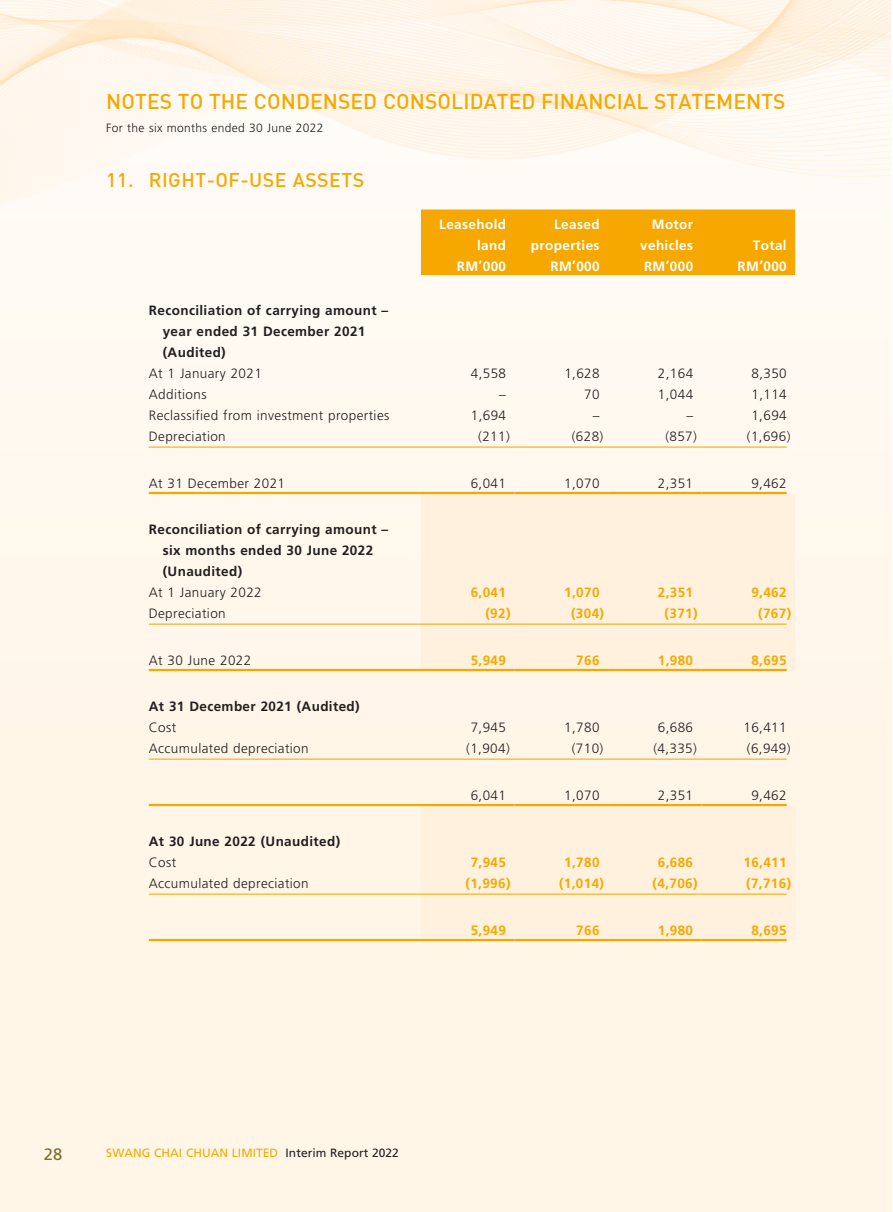
<style>
.page{position:relative;width:893px;height:1212px;background:#fff}
.page>*{position:absolute;margin:0;border:0;box-sizing:border-box;transform-origin:0 0}
.t1{font:21px "DIN Medium";letter-spacing:.005em;color:#f6a800}
.t2{font:19.5px "DIN Medium";letter-spacing:.025em;color:#f6a800}
.t3{font:16.5px "Frutiger LT Std";color:#866c2a}
.t4{font:300 13.5px "Frutiger LT Std";letter-spacing:.03em;color:#231f20}
.t5{font:700 13.5px/21px "Frutiger LT Std";letter-spacing:.03em;color:#231f20}
.t6{font:700 13.5px "Frutiger LT Std";letter-spacing:.03em;color:#f6a800}
.t7{font:700 13.5px/21px "Frutiger LT Std";letter-spacing:.03em;color:#fff;text-align:right}
.t8{font:12px "Frutiger LT Std";letter-spacing:.005em;color:#f6a800}
.t9{font:300 12px "Frutiger LT Std";letter-spacing:.03em;color:#231f20}
.s1{color:#231f20}
</style>
<div class="page">
<div style="left:0;top:0;width:891px;height:1212px;background:#fff6e8"></div>
<img style="left:0;top:0;width:891px;height:212px">
<div style="left:421px;top:209px;width:374px;height:66px;background:#f6a800"></div>
<svg style="left:421px;top:494px;width:374px;height:447px;fill:#fff1dd"></svg>
<hr style="left:149px;top:446px;width:272px;height:2px;background:#f6a800">
<hr style="left:421px;top:446px;width:93px;height:2px;background:#f6a800">
<hr style="left:514px;top:446px;width:94px;height:2px;background:#f6a800">
<hr style="left:608px;top:446px;width:94px;height:2px;background:#f6a800">
<hr style="left:702px;top:446px;width:85px;height:2px;background:#f6a800">
<hr style="left:149px;top:492px;width:272px;height:2px;background:#f6a800">
<hr style="left:421px;top:492px;width:93px;height:2px;background:#f6a800">
<hr style="left:514px;top:492px;width:94px;height:2px;background:#f6a800">
<hr style="left:608px;top:492px;width:94px;height:2px;background:#f6a800">
<hr style="left:702px;top:492px;width:85px;height:2px;background:#f6a800">
<hr style="left:149px;top:623px;width:272px;height:2px;background:#f6a800">
<hr style="left:421px;top:623px;width:93px;height:2px;background:#f6a800">
<hr style="left:514px;top:623px;width:94px;height:2px;background:#f6a800">
<hr style="left:608px;top:623px;width:94px;height:2px;background:#f6a800">
<hr style="left:702px;top:623px;width:85px;height:2px;background:#f6a800">
<hr style="left:149px;top:669px;width:272px;height:2px;background:#f6a800">
<hr style="left:421px;top:669px;width:93px;height:2px;background:#f6a800">
<hr style="left:514px;top:669px;width:94px;height:2px;background:#f6a800">
<hr style="left:608px;top:669px;width:94px;height:2px;background:#f6a800">
<hr style="left:702px;top:669px;width:85px;height:2px;background:#f6a800">
<hr style="left:149px;top:758px;width:272px;height:2px;background:#f6a800">
<hr style="left:421px;top:758px;width:93px;height:2px;background:#f6a800">
<hr style="left:514px;top:758px;width:94px;height:2px;background:#f6a800">
<hr style="left:608px;top:758px;width:94px;height:2px;background:#f6a800">
<hr style="left:702px;top:758px;width:85px;height:2px;background:#f6a800">
<hr style="left:149px;top:804px;width:272px;height:2px;background:#f6a800">
<hr style="left:421px;top:804px;width:93px;height:2px;background:#f6a800">
<hr style="left:514px;top:804px;width:94px;height:2px;background:#f6a800">
<hr style="left:608px;top:804px;width:94px;height:2px;background:#f6a800">
<hr style="left:702px;top:804px;width:85px;height:2px;background:#f6a800">
<hr style="left:149px;top:893px;width:272px;height:2px;background:#f6a800">
<hr style="left:421px;top:893px;width:93px;height:2px;background:#f6a800">
<hr style="left:514px;top:893px;width:94px;height:2px;background:#f6a800">
<hr style="left:608px;top:893px;width:94px;height:2px;background:#f6a800">
<hr style="left:702px;top:893px;width:85px;height:2px;background:#f6a800">
<hr style="left:149px;top:939px;width:272px;height:2px;background:#f6a800">
<hr style="left:421px;top:939px;width:93px;height:2px;background:#f6a800">
<hr style="left:514px;top:939px;width:94px;height:2px;background:#f6a800">
<hr style="left:608px;top:939px;width:94px;height:2px;background:#f6a800">
<hr style="left:702px;top:939px;width:85px;height:2px;background:#f6a800">
<h1 class="t1" style="left:106px;top:88px;width:681px">NOTES TO THE CONDENSED CONSOLIDATED FINANCIAL STATEMENTS</h1>
<p class="t9" style="left:106px;top:121px;width:219px">For the six months ended 30 June 2022</p>
<h2 class="t2" style="left:106px;top:167px;width:260px">11. RIGHT-OF-USE ASSETS</h2>
<p class="t7" style="left:439px;top:214px;width:68px">Leasehold land</p>
<p class="t7" style="left:531px;top:214px;width:70px">Leased properties</p>
<p class="t7" style="left:640px;top:214px;width:54px">Motor vehicles</p>
<p class="t7" style="left:753px;top:235px;width:35px">Total</p>
<p class="t7" style="left:457px;top:256px;width:51px">RM’000</p>
<p class="t7" style="left:550px;top:256px;width:51px">RM’000</p>
<p class="t7" style="left:644px;top:256px;width:51px">RM’000</p>
<p class="t7" style="left:738px;top:256px;width:51px">RM’000</p>
<p class="t5" style="left:163px;top:300px;width:227px;text-indent:-14px">Reconciliation of carrying amount – year ended 31 December 2021 (Audited)</p>
<p class="t4" style="left:149px;top:366px;width:114px">At 1 January 2021</p>
<p class="t4" style="left:471px;top:366px;width:37px">4,558</p>
<p class="t4" style="left:564px;top:366px;width:37px">1,628</p>
<p class="t4" style="left:658px;top:366px;width:37px">2,164</p>
<p class="t4" style="left:751px;top:366px;width:37px">8,350</p>
<p class="t4" style="left:149px;top:387px;width:59px">Additions</p>
<p class="t4" style="left:499px;top:387px;width:8px">–</p>
<p class="t4" style="left:584px;top:387px;width:17px">70</p>
<p class="t4" style="left:658px;top:387px;width:37px">1,044</p>
<p class="t4" style="left:751px;top:387px;width:37px">1,114</p>
<p class="t4" style="left:149px;top:408px;width:242px">Reclassified from investment properties</p>
<p class="t4" style="left:471px;top:408px;width:37px">1,694</p>
<p class="t4" style="left:593px;top:408px;width:8px">–</p>
<p class="t4" style="left:686px;top:408px;width:8px">–</p>
<p class="t4" style="left:751px;top:408px;width:37px">1,694</p>
<p class="t4" style="left:149px;top:429px;width:78px">Depreciation</p>
<p class="t4" style="left:478px;top:429px;width:33px">(211)</p>
<p class="t4" style="left:572px;top:429px;width:33px">(628)</p>
<p class="t4" style="left:665px;top:429px;width:33px">(857)</p>
<p class="t4" style="left:747px;top:429px;width:45px">(1,696)</p>
<p class="t4" style="left:149px;top:476px;width:138px">At 31 December 2021</p>
<p class="t4" style="left:471px;top:476px;width:37px">6,041</p>
<p class="t4" style="left:564px;top:476px;width:37px">1,070</p>
<p class="t4" style="left:658px;top:476px;width:37px">2,351</p>
<p class="t4" style="left:751px;top:476px;width:37px">9,462</p>
<p class="t5" style="left:163px;top:519px;width:227px;text-indent:-14px">Reconciliation of carrying amount – six months ended 30 June 2022 (Unaudited)</p>
<p class="t4" style="left:149px;top:585px;width:114px">At 1 January 2022</p>
<p class="t6" style="left:471px;top:585px;width:37px">6,041</p>
<p class="t6" style="left:564px;top:585px;width:37px">1,070</p>
<p class="t6" style="left:658px;top:585px;width:37px">2,351</p>
<p class="t6" style="left:751px;top:585px;width:37px">9,462</p>
<p class="t4" style="left:149px;top:606px;width:78px">Depreciation</p>
<p class="t6" style="left:485px;top:606px;width:27px">(92)</p>
<p class="t6" style="left:571px;top:606px;width:35px">(304)</p>
<p class="t6" style="left:665px;top:606px;width:35px">(371)</p>
<p class="t6" style="left:758px;top:606px;width:35px">(767)</p>
<p class="t4" style="left:149px;top:653px;width:104px">At 30 June 2022</p>
<p class="t6" style="left:471px;top:652px;width:37px">5,949</p>
<p class="t6" style="left:576px;top:652px;width:25px">766</p>
<p class="t6" style="left:658px;top:652px;width:37px">1,980</p>
<p class="t6" style="left:751px;top:652px;width:37px">8,695</p>
<p class="t5" style="left:149px;top:696px;width:212px">At 31 December 2021 (Audited)</p>
<p class="t4" style="left:149px;top:720px;width:29px">Cost</p>
<p class="t4" style="left:471px;top:720px;width:37px">7,945</p>
<p class="t4" style="left:564px;top:720px;width:37px">1,780</p>
<p class="t4" style="left:658px;top:720px;width:37px">6,686</p>
<p class="t4" style="left:743px;top:720px;width:45px">16,411</p>
<p class="t4" style="left:149px;top:741px;width:161px">Accumulated depreciation</p>
<p class="t4" style="left:466px;top:741px;width:45px">(1,904)</p>
<p class="t4" style="left:572px;top:741px;width:33px">(710)</p>
<p class="t4" style="left:653px;top:741px;width:45px">(4,335)</p>
<p class="t4" style="left:747px;top:741px;width:45px">(6,949)</p>
<p class="t4" style="left:471px;top:788px;width:37px">6,041</p>
<p class="t4" style="left:564px;top:788px;width:37px">1,070</p>
<p class="t4" style="left:658px;top:788px;width:37px">2,351</p>
<p class="t4" style="left:751px;top:788px;width:37px">9,462</p>
<p class="t5" style="left:149px;top:831px;width:193px">At 30 June 2022 (Unaudited)</p>
<p class="t4" style="left:149px;top:855px;width:29px">Cost</p>
<p class="t6" style="left:471px;top:855px;width:37px">7,945</p>
<p class="t6" style="left:564px;top:855px;width:37px">1,780</p>
<p class="t6" style="left:658px;top:855px;width:37px">6,686</p>
<p class="t6" style="left:743px;top:855px;width:45px">16,411</p>
<p class="t4" style="left:149px;top:876px;width:161px">Accumulated depreciation</p>
<p class="t6" style="left:465px;top:876px;width:47px">(1,996)</p>
<p class="t6" style="left:559px;top:876px;width:47px">(1,014)</p>
<p class="t6" style="left:653px;top:876px;width:47px">(4,706)</p>
<p class="t6" style="left:746px;top:876px;width:47px">(7,716)</p>
<p class="t6" style="left:471px;top:922px;width:37px">5,949</p>
<p class="t6" style="left:576px;top:922px;width:25px">766</p>
<p class="t6" style="left:658px;top:922px;width:37px">1,980</p>
<p class="t6" style="left:751px;top:922px;width:37px">8,695</p>
<p class="t3" style="left:44px;top:1144px;width:20px">28</p>
<p class="t8" style="left:106px;top:1145px;width:294px">SWANG CHAI CHUAN LIMITED <span class="s1">Interim Report 2022</span></p>
</div>
